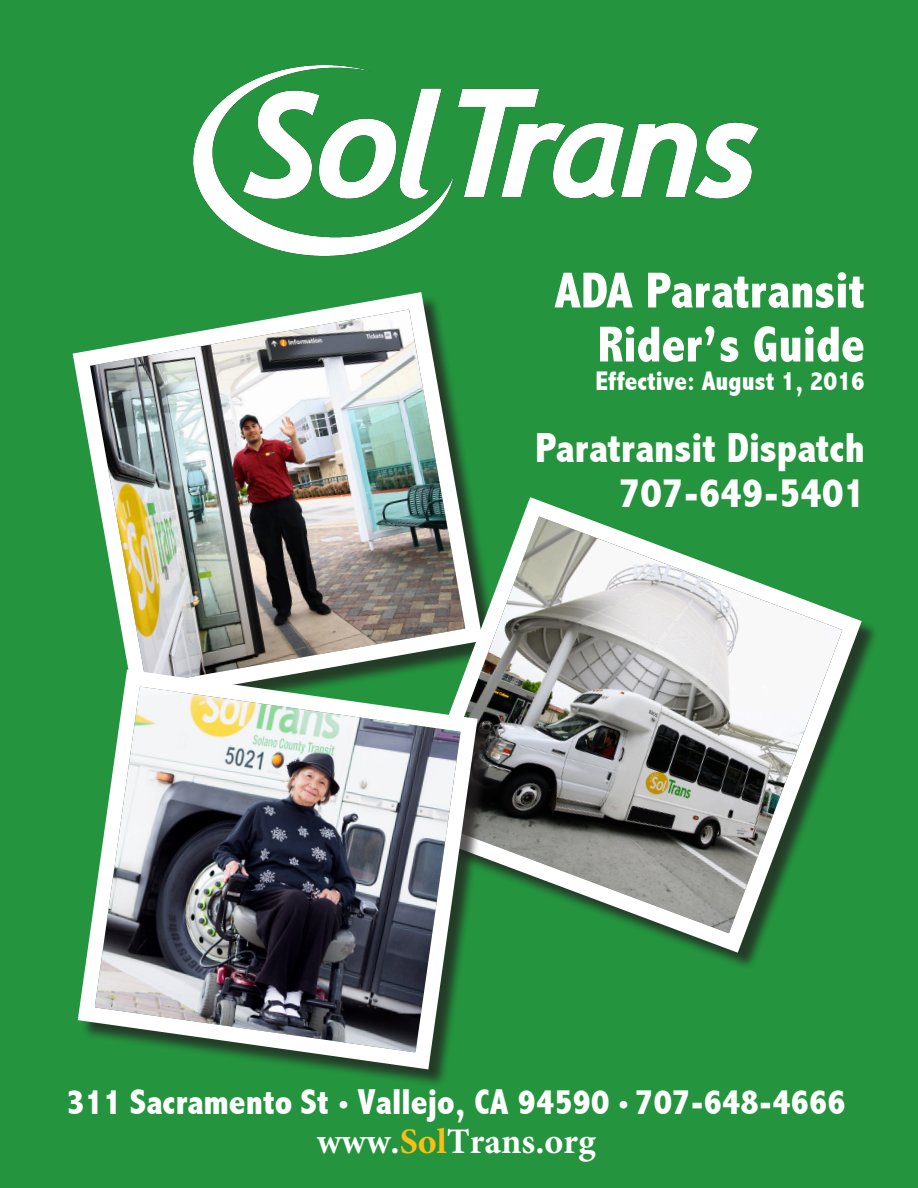
<style>
.page{position:relative;width:918px;height:1188px;background:#24943e}
.page>*{position:absolute;margin:0;border:0;box-sizing:border-box;transform-origin:0 0}
.t1{font:800 condensed 51px "Abadi";color:#fff}
.t2{font:800 condensed 42px "Abadi";color:#fff}
.t3{font:800 condensed 36px/39.9px "Abadi";color:#fff;text-align:center}
.t4{font:800 condensed 27px "Abadi";color:#fff}
.s1{font-size:27px}
.s2{font-family:"Minion Pro";font-weight:700;font-stretch:normal}
.s3{font-family:"Minion Pro";font-weight:700;font-stretch:normal;color:#fdbe12}
</style>
<div class="page">
<img style="left:193px;top:65px;width:566px;height:191px">
<img style="left:72px;top:292px;width:397px;height:369px">
<svg style="left:397px;top:487px;width:474px;height:475px"></svg>
<div style="left:81px;top:672px;width:415px;height:416px;background:#231f20;opacity:.75"></div>
<img style="left:77px;top:661px;width:409px;height:417px">
<p class="t1" style="left:554px;top:261px;width:312px">ADA Paratransit</p>
<p class="t1" style="left:598px;top:315px;width:269px">Rider’s Guide</p>
<p class="t4" style="left:596px;top:366px;width:271px">Effective: August 1, 2016</p>
<p class="t2" style="left:536px;top:424px;width:331px">Paratransit Dispatch</p>
<p class="t2" style="left:619px;top:469px;width:247px">707-649-5401</p>
<p class="t3" style="left:67px;top:1082px;width:781px">311 Sacramento St <span class="s1">•</span> Vallejo, CA 94590 <span class="s1">•</span> 707-648-4666 <span class="s2">www.</span><span class="s3">Sol</span><span class="s2">Trans.org</span></p>
</div>
